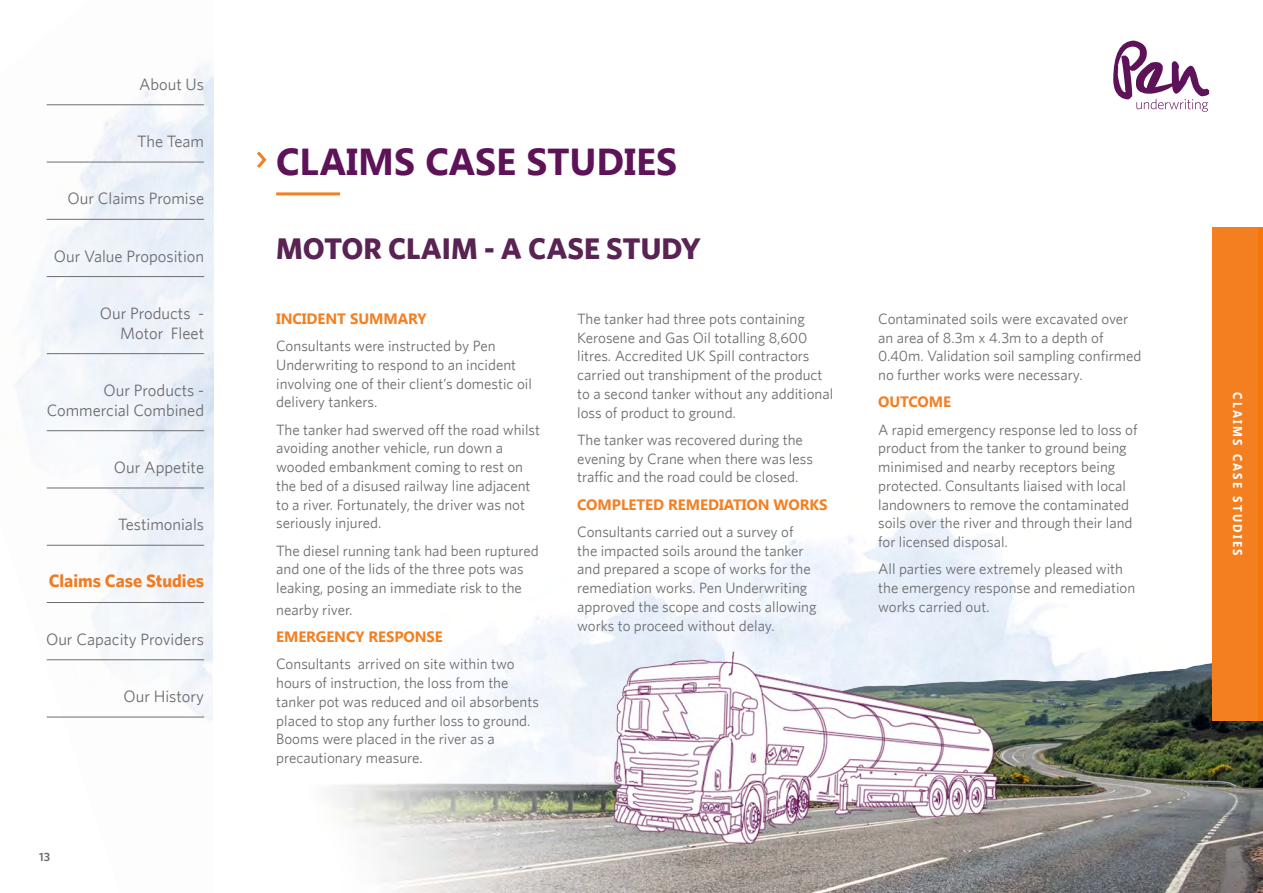
<style>
.page{position:relative;width:1263px;height:893px;background:#fff}
.page>*{position:absolute;margin:0;border:0;box-sizing:border-box;transform-origin:0 0}
.t1{font:700 37.5px "Khmer UI";color:#5e1258}
.opening_para{font:700 30px "Whitney";color:#592454}
.t2{font:700 18px "Whitney";color:#f07c22}
.t3{font:16.5px/19.8px "Whitney";color:#6c6d70;text-align:right}
.t4{font:15px/18.8px "Whitney";color:#6c6d70}
.t5{font:700 15px "Khmer UI";letter-spacing:-.005em;color:#f37f21}
.t6{font:700 12.75px "Khmer UI";letter-spacing:.2em;color:#fff;scale:.9 1}
.t7{font:600 12px "Whitney";color:#6c6d70}
</style>
<div class="page">
<svg style="left:1113px;top:41px;width:96px;height:71px"></svg>
<svg style="left:257px;top:151px;width:10px;height:17px"></svg>
<hr style="left:276px;top:192px;width:64px;height:3px;background:#f37f21">
<hr style="left:47px;top:105px;width:157px;height:1px;background:#6c6d70">
<hr style="left:47px;top:162px;width:157px;height:1px;background:#6c6d70">
<hr style="left:47px;top:219px;width:157px;height:1px;background:#6c6d70">
<hr style="left:47px;top:276px;width:157px;height:1px;background:#6c6d70">
<hr style="left:47px;top:353px;width:157px;height:1px;background:#6c6d70">
<hr style="left:47px;top:430px;width:157px;height:1px;background:#6c6d70">
<hr style="left:47px;top:488px;width:157px;height:1px;background:#6c6d70">
<hr style="left:47px;top:545px;width:157px;height:1px;background:#6c6d70">
<hr style="left:47px;top:602px;width:157px;height:1px;background:#6c6d70">
<hr style="left:47px;top:659px;width:157px;height:1px;background:#6c6d70">
<hr style="left:47px;top:717px;width:157px;height:1px;background:#6c6d70">
<img style="left:333px;top:543px;width:930px;height:350px">
<div style="left:1212px;top:227px;width:51px;height:494px;background:#f37f21"></div>
<div style="left:1258px;top:227px;width:5px;height:494px;background:#f57806"></div>
<p class="t3" style="left:139px;top:74px;width:67px">About Us</p>
<p class="t3" style="left:137px;top:131px;width:68px">The Team</p>
<p class="t3" style="left:68px;top:188px;width:138px">Our Claims Promise</p>
<p class="t3" style="left:54px;top:245px;width:152px">Our Value Proposition</p>
<p class="t3" style="left:100px;top:303px;width:106px">Our Products -<br>Motor Fleet</p>
<p class="t3" style="left:47px;top:380px;width:159px">Our Products -<br>Commercial Combined</p>
<p class="t3" style="left:114px;top:457px;width:92px">Our Appetite</p>
<p class="t3" style="left:118px;top:514px;width:87px">Testimonials</p>
<p class="t2" style="left:49px;top:570px;width:157px">Claims Case Studies</p>
<p class="t3" style="left:46px;top:629px;width:160px">Our Capacity Providers</p>
<p class="t7" style="left:39px;top:850px;width:12px">13</p>
<p class="t3" style="left:123px;top:686px;width:82px">Our History</p>
<h1 class="t1" style="left:276px;top:140px;width:402px">CLAIMS CASE STUDIES</h1>
<p class="opening_para" style="left:276px;top:231px;width:426px">MOTOR CLAIM - A CASE STUDY</p>
<p class="t5" style="left:276px;top:310px;width:152px">INCIDENT SUMMARY</p>
<p class="t4" style="left:276px;top:336px;width:257px">Consultants were instructed by Pen Underwriting to respond to an incident involving one of their client’s domestic oil delivery tankers.</p>
<p class="t4" style="left:276px;top:420px;width:265px">The tanker had swerved off the road whilst avoiding another vehicle, run down a wooded embankment coming to rest on the bed of a disused railway line adjacent to a river. Fortunately, the driver was not seriously injured.</p>
<p class="t4" style="left:276px;top:541px;width:264px">The diesel running tank had been ruptured and one of the lids of the three pots was leaking, posing an immediate risk to the</p>
<p class="t4" style="left:276px;top:600px;width:78px">nearby river.</p>
<p class="t5" style="left:276px;top:628px;width:168px">EMERGENCY RESPONSE</p>
<p class="t4" style="left:276px;top:654px;width:264px">Consultants arrived on site within two hours of instruction, the loss from the tanker pot was reduced and oil absorbents placed to stop any further loss to ground.<br>Booms were placed in the river as a precautionary measure.</p>
<p class="t4" style="left:577px;top:309px;width:257px">The tanker had three pots containing Kerosene and Gas Oil totalling 8,600 litres. Accredited UK Spill contractors carried out transhipment of the product to a second tanker without any additional loss of product to ground.</p>
<p class="t4" style="left:577px;top:430px;width:237px">The tanker was recovered during the evening by Crane when there was less traffic and the road could be closed.</p>
<p class="t5" style="left:577px;top:496px;width:252px">COMPLETED REMEDIATION WORKS</p>
<p class="t4" style="left:577px;top:522px;width:241px">Consultants carried out a survey of the impacted soils around the tanker and prepared a scope of works for the remediation works. Pen Underwriting approved the scope and costs allowing works to proceed without delay.</p>
<p class="t4" style="left:878px;top:309px;width:265px">Contaminated soils were excavated over an area of 8.3m x 4.3m to a depth of 0.40m. Validation soil sampling confirmed no further works were necessary.</p>
<p class="t5" style="left:878px;top:394px;width:74px">OUTCOME</p>
<p class="t4" style="left:878px;top:420px;width:261px">A rapid emergency response led to loss of product from the tanker to ground being minimised and nearby receptors being protected. Consultants liaised with local landowners to remove the contaminated soils over the river and through their land for licensed disposal.</p>
<p class="t4" style="left:878px;top:559px;width:258px">All parties were extremely pleased with the emergency response and remediation works carried out.</p>
<p class="t6" style="left:1245px;top:392px;width:183px;rotate:90deg">CLAIMS CASE STUDIES</p>
</div>
